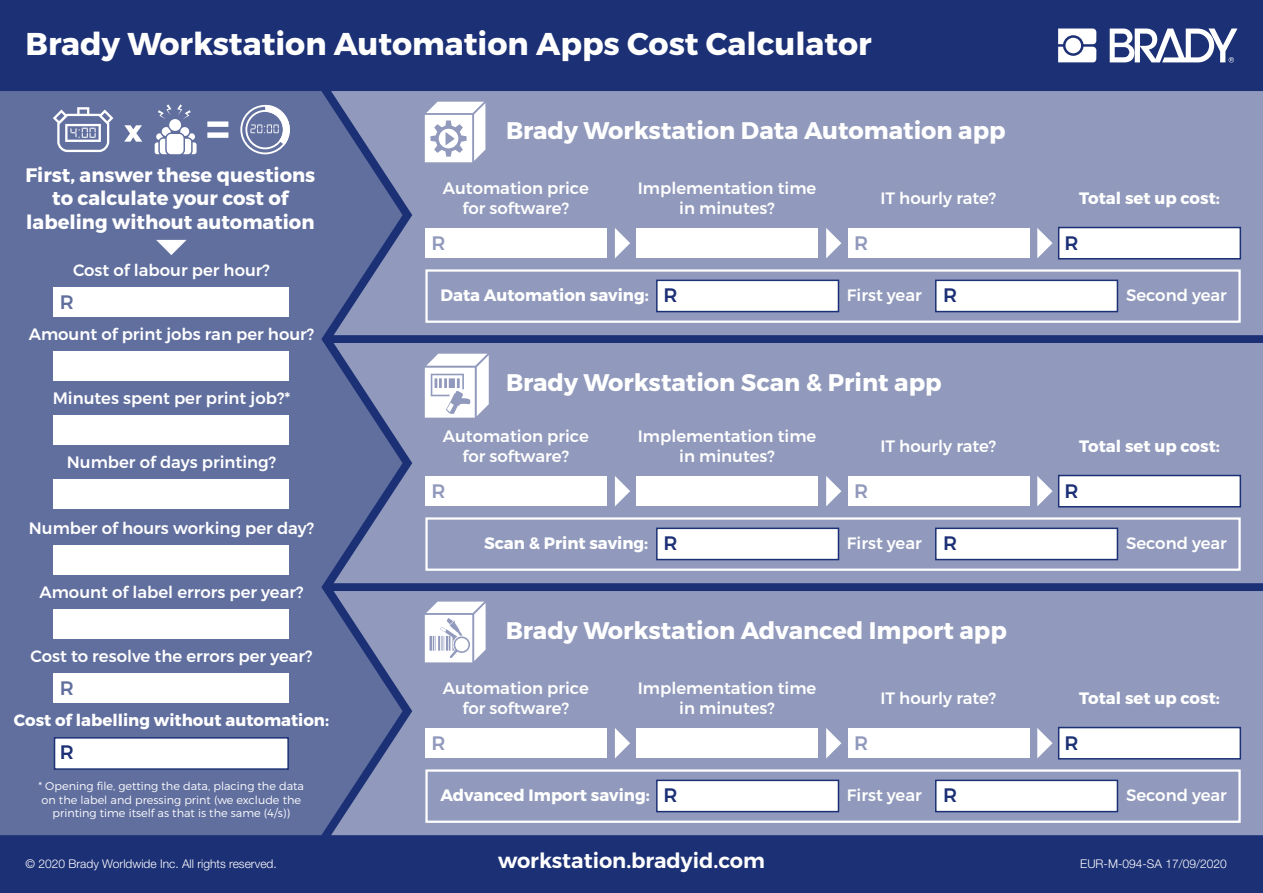
<style>
.page{position:relative;width:1263px;height:893px;background:#1c3075}
.page>*{position:absolute;margin:0;border:0;box-sizing:border-box;transform-origin:0 0}
.t1{font:700 31.5px "Montserrat";color:#fff}
.t2{font:700 24px "Montserrat";color:#fff}
.t3{font:600 21px "Montserrat";color:#fff}
.t4{font:700 19.5px/23.4px "Montserrat";color:#fff;text-align:center}
.t5{font:500 19.5px "Montserrat";color:#1c3075}
.t6{font:500 19.5px "Montserrat";color:#919abc}
.t7{font:500 19.5px "Montserrat";color:#616f9f}
.t8{font:500 16.5px/19.8px "Montserrat";color:#fff;text-align:center}
.t9{font:700 16.5px "Montserrat";color:#fff}
.t10{font:300 12px "Helvetica Neue LT Pro";color:#fff}
.t11{font:300 11.25px/13.5px "Montserrat";color:#fff;text-align:center}
</style>
<div class="page">
<svg style="left:1058px;top:29px;width:38px;height:33px"></svg>
<div style="left:1065px;top:38px;width:16px;height:15px;background:#fff;border-radius:50%"></div>
<svg style="left:1110px;top:28px;width:127px;height:35px"></svg>
<div style="left:0;top:91px;width:403px;height:744px;background:#616f9f"></div>
<svg style="left:156px;top:240px;width:31px;height:15px"></svg>
<div style="left:54px;top:287px;width:235px;height:30px;background:#fff"></div>
<div style="left:54px;top:351px;width:235px;height:30px;background:#fff"></div>
<div style="left:54px;top:415px;width:235px;height:30px;background:#fff"></div>
<div style="left:54px;top:479px;width:235px;height:30px;background:#fff"></div>
<div style="left:54px;top:545px;width:235px;height:30px;background:#fff"></div>
<div style="left:54px;top:610px;width:235px;height:29px;background:#fff"></div>
<div style="left:54px;top:673px;width:235px;height:30px;background:#fff"></div>
<div style="left:54px;top:737px;width:235px;height:33px;background:#fff;border:2px solid #1c3075"></div>
<div style="left:331px;top:91px;width:932px;height:244px;background:#919abc"></div>
<div style="left:334px;top:343px;width:929px;height:240px;background:#919abc"></div>
<div style="left:331px;top:591px;width:932px;height:244px;background:#919abc"></div>
<svg style="left:425px;top:102px;width:60px;height:60px;background:#e4e6ee"></svg>
<svg style="left:425px;top:354px;width:64px;height:64px;background:#e4e6ef"></svg>
<svg style="left:425px;top:602px;width:61px;height:60px;background:#e6e8f0"></svg>
<div style="left:425px;top:228px;width:182px;height:30px;background:#fff"></div>
<svg style="left:615px;top:228px;width:15px;height:30px"></svg>
<div style="left:636px;top:228px;width:182px;height:30px;background:#fff"></div>
<svg style="left:826px;top:228px;width:15px;height:30px"></svg>
<div style="left:848px;top:228px;width:181px;height:30px;background:#fff"></div>
<svg style="left:1037px;top:228px;width:15px;height:30px"></svg>
<div style="left:1058px;top:227px;width:183px;height:32px;background:#fff;border:2px solid #1c3075"></div>
<div style="left:425px;top:269px;width:816px;height:54px;border:2px solid #fff"></div>
<div style="left:656px;top:280px;width:183px;height:32px;background:#fff;border:2px solid #1c3075"></div>
<div style="left:935px;top:280px;width:183px;height:32px;background:#fff;border:2px solid #1c3075"></div>
<div style="left:425px;top:476px;width:182px;height:30px;background:#fff"></div>
<svg style="left:615px;top:476px;width:15px;height:30px"></svg>
<div style="left:636px;top:476px;width:182px;height:30px;background:#fff"></div>
<svg style="left:826px;top:476px;width:15px;height:30px"></svg>
<div style="left:848px;top:476px;width:181px;height:30px;background:#fff"></div>
<svg style="left:1037px;top:476px;width:15px;height:30px"></svg>
<div style="left:1058px;top:475px;width:183px;height:32px;background:#fff;border:2px solid #1c3075"></div>
<div style="left:425px;top:517px;width:816px;height:54px;border:2px solid #fff"></div>
<div style="left:656px;top:528px;width:183px;height:32px;background:#fff;border:2px solid #1c3075"></div>
<div style="left:935px;top:528px;width:183px;height:32px;background:#fff;border:2px solid #1c3075"></div>
<div style="left:425px;top:728px;width:182px;height:30px;background:#fff"></div>
<svg style="left:615px;top:728px;width:15px;height:30px"></svg>
<div style="left:636px;top:728px;width:182px;height:30px;background:#fff"></div>
<svg style="left:826px;top:728px;width:15px;height:30px"></svg>
<div style="left:848px;top:728px;width:181px;height:30px;background:#fff"></div>
<svg style="left:1037px;top:728px;width:15px;height:30px"></svg>
<div style="left:1058px;top:727px;width:183px;height:32px;background:#fff;border:2px solid #1c3075"></div>
<div style="left:425px;top:769px;width:816px;height:54px;border:2px solid #fff"></div>
<div style="left:656px;top:780px;width:183px;height:32px;background:#fff;border:2px solid #1c3075"></div>
<div style="left:935px;top:780px;width:183px;height:32px;background:#fff;border:2px solid #1c3075"></div>
<svg style="left:155px;top:104px;width:42px;height:50px;background:#a5adc8"></svg>
<svg style="left:53px;top:107px;width:60px;height:45px;background:#8f99bb"></svg>
<svg style="left:207px;top:121px;width:21px;height:17px"></svg>
<svg style="left:124px;top:125px;width:18px;height:17px"></svg>
<svg style="left:240px;top:105px;width:50px;height:49px;background:#909abb"></svg>
<h1 class="t1" style="left:26px;top:24px;width:848px">Brady Workstation Automation Apps Cost Calculator</h1>
<p class="t4" style="left:25px;top:164px;width:291px">First, answer these questions to calculate your cost of labeling without automation</p>
<p class="t8" style="left:73px;top:260px;width:198px">Cost of labour per hour?</p>
<p class="t7" style="left:60px;top:290px;width:16px">R</p>
<p class="t8" style="left:29px;top:324px;width:287px">Amount of print jobs ran per hour?</p>
<p class="t8" style="left:53px;top:388px;width:239px">Minutes spent per print job?*</p>
<p class="t8" style="left:67px;top:452px;width:211px">Number of days printing?</p>
<p class="t8" style="left:29px;top:518px;width:287px">Number of hours working per day?</p>
<p class="t8" style="left:39px;top:582px;width:266px">Amount of label errors per year?</p>
<p class="t8" style="left:30px;top:646px;width:284px">Cost to resolve the errors per year?</p>
<p class="t7" style="left:60px;top:676px;width:16px">R</p>
<p class="t9" style="left:14px;top:710px;width:317px">Cost of labelling without automation:</p>
<p class="t5" style="left:60px;top:740px;width:16px">R</p>
<p class="t11" style="left:39px;top:779px;width:267px">* Opening file, getting the data, placing the data on the label and pressing print (we exclude the printing time itself as that is the same (4/s))</p>
<h2 class="t2" style="left:506px;top:116px;width:501px">Brady Workstation Data Automation app</h2>
<p class="t8" style="left:443px;top:178px;width:148px">Automation price for software?</p>
<p class="t8" style="left:638px;top:178px;width:180px">Implementation time in minutes?</p>
<p class="t8" style="left:880px;top:188px;width:117px">IT hourly rate?</p>
<p class="t9" style="left:1079px;top:188px;width:142px">Total set up cost:</p>
<p class="t6" style="left:432px;top:231px;width:16px">R</p>
<p class="t6" style="left:854px;top:231px;width:16px">R</p>
<p class="t5" style="left:1064px;top:231px;width:16px">R</p>
<p class="t9" style="left:440px;top:285px;width:210px">Data Automation saving:</p>
<p class="t8" style="left:847px;top:285px;width:76px">First year</p>
<p class="t8" style="left:1126px;top:285px;width:102px">Second year</p>
<p class="t5" style="left:663px;top:283px;width:16px">R</p>
<p class="t5" style="left:943px;top:283px;width:16px">R</p>
<h2 class="t2" style="left:506px;top:368px;width:437px">Brady Workstation Scan &amp; Print app</h2>
<p class="t8" style="left:443px;top:426px;width:148px">Automation price for software?</p>
<p class="t8" style="left:638px;top:426px;width:180px">Implementation time in minutes?</p>
<p class="t8" style="left:880px;top:436px;width:117px">IT hourly rate?</p>
<p class="t9" style="left:1079px;top:436px;width:142px">Total set up cost:</p>
<p class="t6" style="left:432px;top:479px;width:16px">R</p>
<p class="t6" style="left:854px;top:479px;width:16px">R</p>
<p class="t5" style="left:1064px;top:479px;width:16px">R</p>
<p class="t9" style="left:484px;top:533px;width:166px">Scan &amp; Print saving:</p>
<p class="t8" style="left:847px;top:533px;width:76px">First year</p>
<p class="t8" style="left:1126px;top:533px;width:102px">Second year</p>
<p class="t5" style="left:663px;top:531px;width:16px">R</p>
<p class="t5" style="left:943px;top:531px;width:16px">R</p>
<h2 class="t2" style="left:506px;top:616px;width:503px">Brady Workstation Advanced Import app</h2>
<p class="t8" style="left:443px;top:678px;width:148px">Automation price for software?</p>
<p class="t8" style="left:638px;top:678px;width:180px">Implementation time in minutes?</p>
<p class="t8" style="left:880px;top:688px;width:117px">IT hourly rate?</p>
<p class="t9" style="left:1079px;top:688px;width:142px">Total set up cost:</p>
<p class="t6" style="left:432px;top:731px;width:16px">R</p>
<p class="t6" style="left:854px;top:731px;width:16px">R</p>
<p class="t5" style="left:1064px;top:731px;width:16px">R</p>
<p class="t9" style="left:440px;top:785px;width:211px">Advanced Import saving:</p>
<p class="t8" style="left:847px;top:785px;width:76px">First year</p>
<p class="t8" style="left:1126px;top:785px;width:102px">Second year</p>
<p class="t5" style="left:663px;top:783px;width:16px">R</p>
<p class="t5" style="left:943px;top:783px;width:16px">R</p>
<p class="t10" style="left:26px;top:857px;width:253px">© 2020 Brady Worldwide Inc. All rights reserved.</p>
<p class="t3" style="left:498px;top:848px;width:268px">workstation.bradyid.com</p>
<p class="t10" style="left:1080px;top:857px;width:148px">EUR-M-094-SA 17/09/2020</p>
</div>
